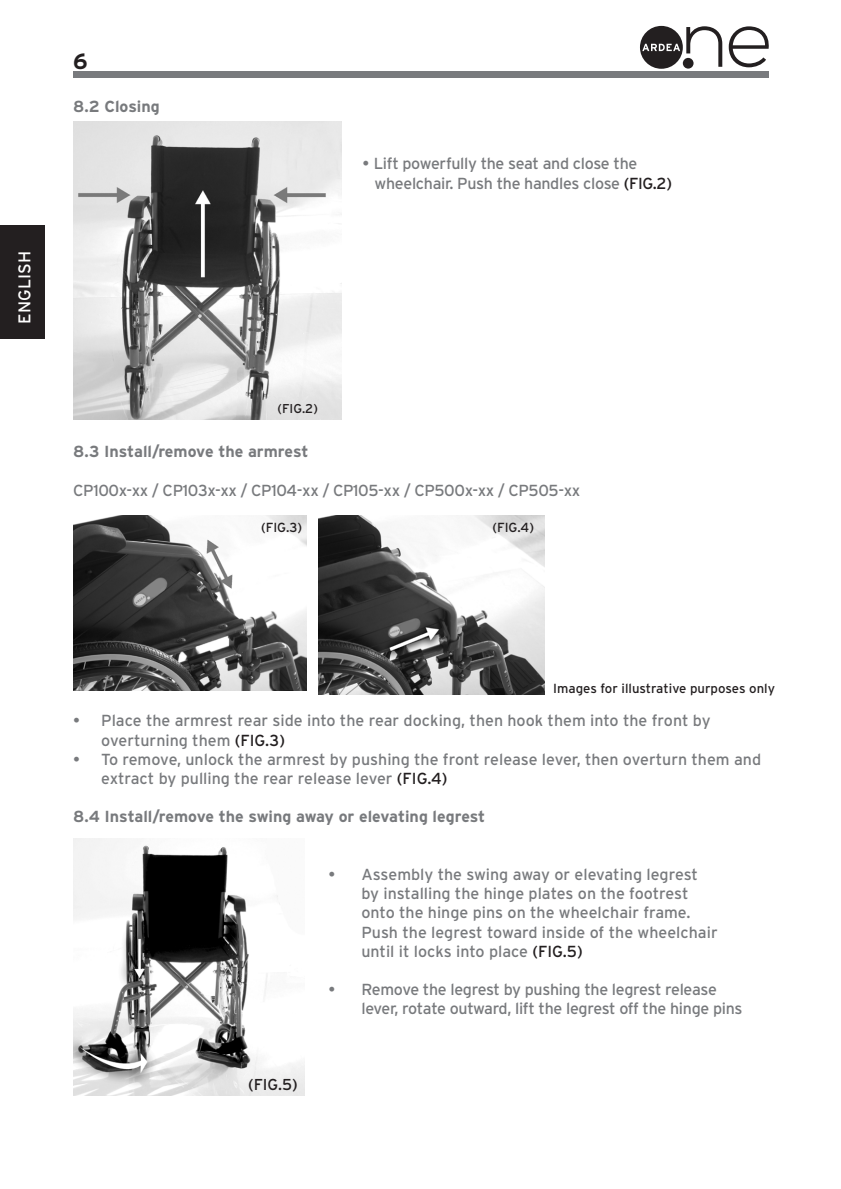
<style>
.page{position:relative;width:841px;height:1189px;background:#fff}
.page>*{position:absolute;margin:0;border:0;box-sizing:border-box;transform-origin:0 0}
.t1{font:700 22px "Interstate";color:#231f20}
.t2{font:17px "Interstate";letter-spacing:.005em;color:#fff}
.t3{font:16px/19.2px "Interstate";letter-spacing:-.01em;color:#787a7d}
.t4{font:700 16px "Interstate";color:#787a7d}
.t5{font:15.8px "Interstate";color:#231f20}
.t6{font:13.2px "Interstate";color:#231f20}
.t7{font:12.8px "Interstate";color:#231f20}
.s1{color:#231f20}
</style>
<div class="page">
<div style="left:73px;top:71px;width:695px;height:7px;background:#787a7d"></div>
<div style="left:0;top:225px;width:44px;height:114px;background:#231f20"></div>
<svg style="left:686px;top:26px;width:36px;height:41px"></svg>
<svg style="left:728px;top:26px;width:41px;height:41px"></svg>
<div style="left:640px;top:26px;width:42px;height:43px;background:#231f20;border-radius:50%"></div>
<div style="left:682px;top:58px;width:11px;height:11px;background:#231f20;border-radius:50%"></div>
<svg style="left:642px;top:44px;width:38px;height:7px"></svg>
<img style="left:73px;top:122px;width:268px;height:297px">
<img style="left:318px;top:515px;width:226px;height:180px">
<img style="left:74px;top:515px;width:233px;height:176px">
<img style="left:73px;top:838px;width:231px;height:258px">
<p class="t2" style="left:15px;top:324px;width:74px;rotate:-90deg">ENGLISH</p>
<h1 class="t1" style="left:73px;top:49px;width:16px">6</h1>
<p class="t4" style="left:73px;top:97px;width:88px">8.2 Closing</p>
<p class="t3" style="left:374px;top:154px;width:299px;text-indent:-12px">• Lift powerfully the seat and close the wheelchair. Push the handles close <span class="s1">(FIG.2)</span></p>
<p class="t7" style="left:277px;top:402px;width:42px">(FIG.2)</p>
<p class="t4" style="left:73px;top:443px;width:237px">8.3 Install/remove the armrest</p>
<p class="t3" style="left:73px;top:480px;width:508px">CP100x-xx / CP103x-xx / CP104-xx / CP105-xx / CP500x-xx / CP505-xx</p>
<p class="t6" style="left:261px;top:519px;width:43px">(FIG.3)</p>
<p class="t6" style="left:492px;top:519px;width:43px">(FIG.4)</p>
<p class="t6" style="left:553px;top:681px;width:223px">Images for illustrative purposes only</p>
<p class="t3" style="left:101px;top:711px;width:610px;text-indent:-28px">• Place the armrest rear side into the rear docking, then hook them into the front by overturning them <span class="s1">(FIG.3)</span></p>
<p class="t3" style="left:101px;top:749px;width:661px;text-indent:-28px">• To remove, unlock the armrest by pushing the front release lever, then overturn them and extract by pulling the rear release lever <span class="s1">(FIG.4)</span></p>
<p class="t4" style="left:73px;top:808px;width:413px">8.4 Install/remove the swing away or elevating legrest</p>
<p class="t5" style="left:248px;top:1075px;width:51px">(FIG.5)</p>
<p class="t3" style="left:361px;top:864px;width:358px;text-indent:-33px">• Assembly the swing away or elevating legrest by installing the hinge plates on the footrest onto the hinge pins on the wheelchair frame.<br>Push the legrest toward inside of the wheelchair until it locks into place <span class="s1">(FIG.5)</span></p>
<p class="t3" style="left:361px;top:980px;width:382px;text-indent:-33px">• Remove the legrest by pushing the legrest release lever, rotate outward, lift the legrest off the hinge pins</p>
</div>
